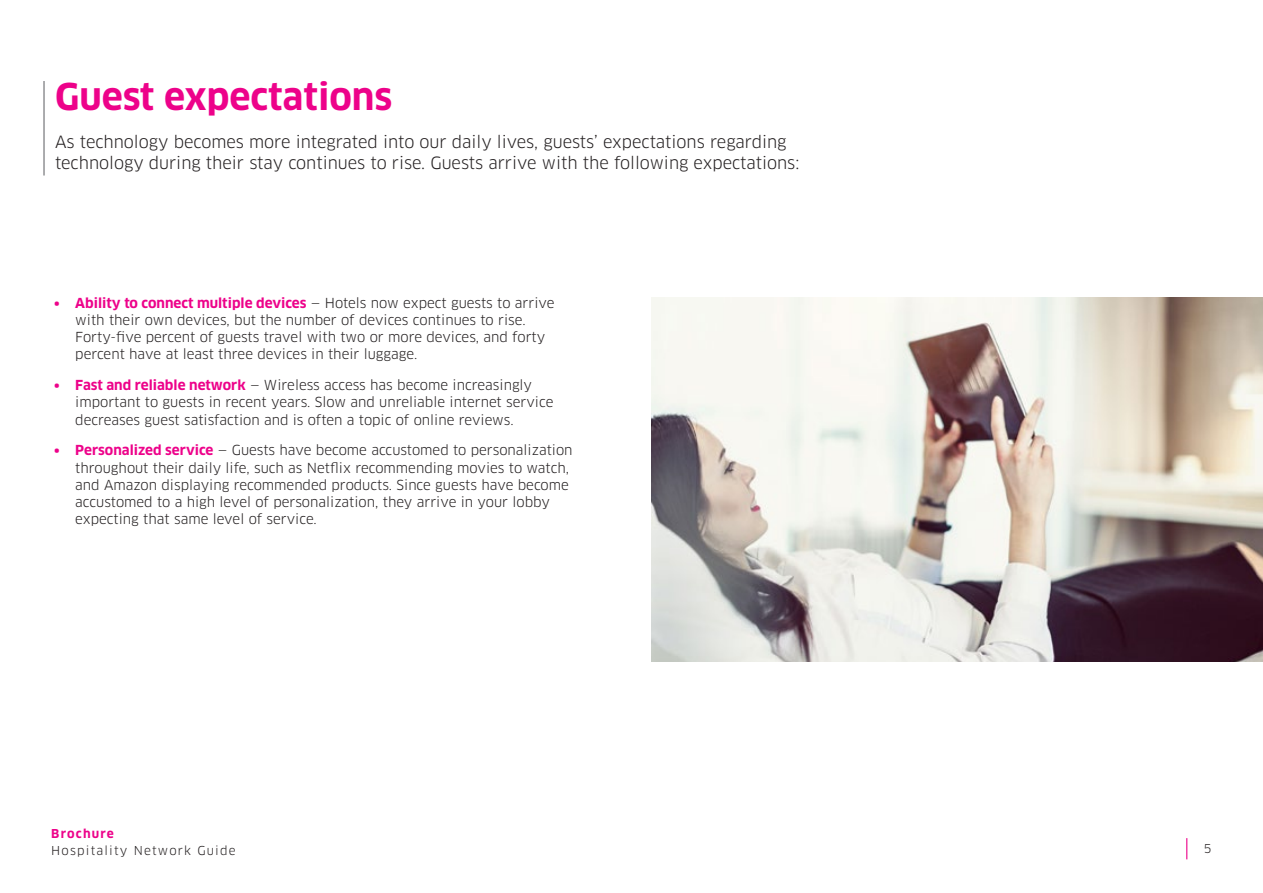
<style>
.page{position:relative;width:1263px;height:893px;background:#fff}
.page>*{position:absolute;margin:0;border:0;box-sizing:border-box;transform-origin:0 0}
.Heading_02{font:700 36px "Clan OT";color:#ed028a}
.Subtext{font:16.5px/21px "Clan OT";letter-spacing:-.005em;color:#231f20}
.Bullet_01{font:13.5px/17.2px "Clan OT";color:#231f20}
.t1{font:12px "Clan OT";letter-spacing:.1em;color:#231f20}
.t2{font:700 12px "Clan OT";letter-spacing:.1em;color:#ed028a}
.s1{font-weight:700;color:#ed028a}
</style>
<div class="page">
<svg style="left:1186px;top:838px;width:1px;height:21px"></svg>
<hr style="left:43px;top:81px;width:2px;height:95px;background:#6c6d70">
<img style="left:652px;top:297px;width:611px;height:365px">
<p class="Heading_02" style="left:55px;top:76px;width:339px">Guest expectations</p>
<p class="Subtext" style="left:55px;top:132px;width:746px">As technology becomes more integrated into our daily lives, guests’ expectations regarding technology during their stay continues to rise. Guests arrive with the following expectations:</p>
<p class="Bullet_01" style="left:75px;top:294px;width:481px;text-indent:-21px"><span class="s1">• Ability to connect multiple devices</span> — Hotels now expect guests to arrive with their own devices, but the number of devices continues to rise.<br>Forty-five percent of guests travel with two or more devices, and forty percent have at least three devices in their luggage.</p>
<p class="Bullet_01" style="left:75px;top:377px;width:480px;text-indent:-21px"><span class="s1">• Fast and reliable network</span> — Wireless access has become increasingly important to guests in recent years. Slow and unreliable internet service decreases guest satisfaction and is often a topic of online reviews.</p>
<p class="Bullet_01" style="left:75px;top:442px;width:499px;text-indent:-21px"><span class="s1">• Personalized service</span> — Guests have become accustomed to personalization throughout their daily life, such as Netflix recommending movies to watch, and Amazon displaying recommended products. Since guests have become accustomed to a high level of personalization, they arrive in your lobby expecting that same level of service.</p>
<p class="t2" style="left:51px;top:827px;width:64px">Brochure</p>
<p class="t1" style="left:51px;top:843px;width:186px">Hospitality Network Guide</p>
<p class="t1" style="left:1204px;top:841px;width:9px">5</p>
</div>
